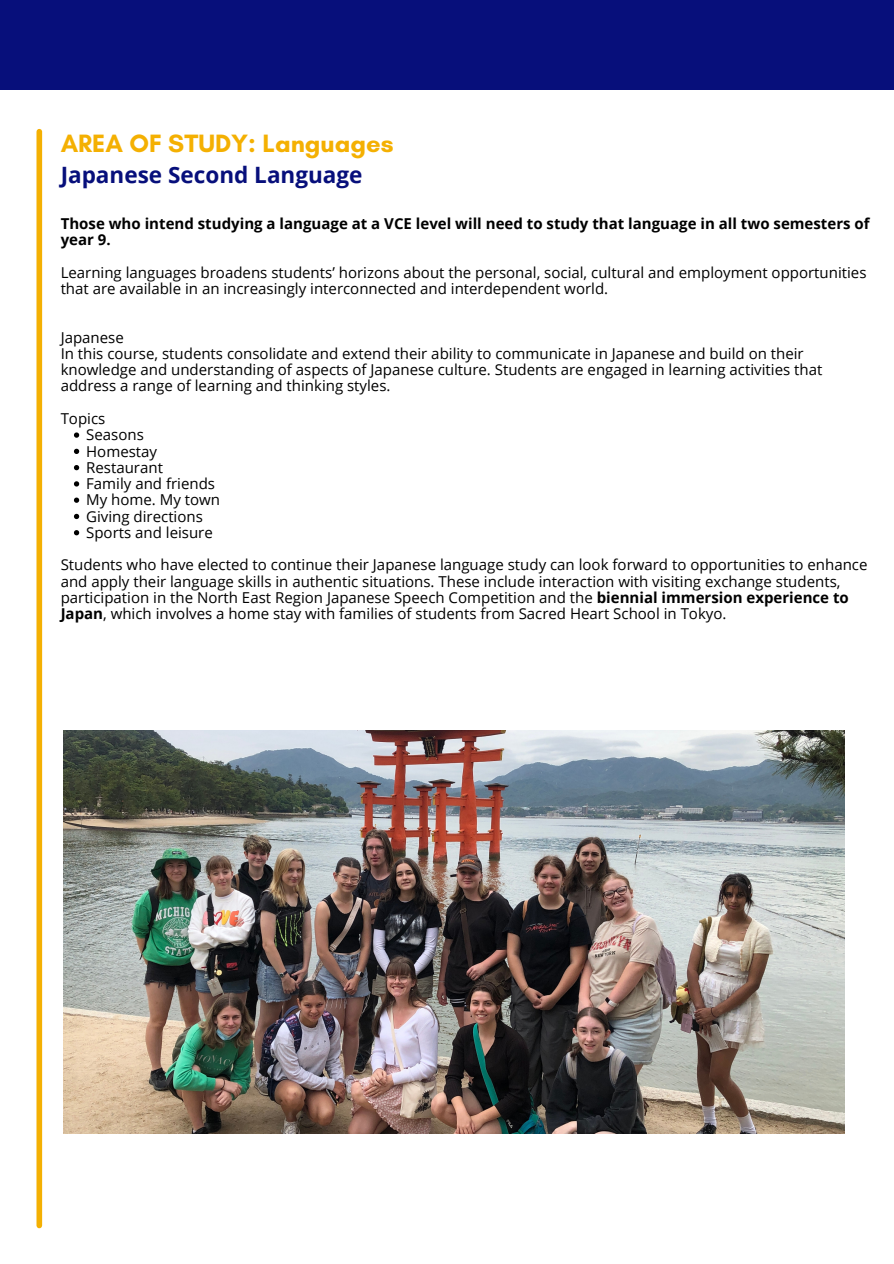
<style>
.page{position:relative;width:894px;height:1264px;background:#fff}
.page>*{position:absolute;margin:0;border:0;box-sizing:border-box;transform-origin:0 0}
.t1{font:700 25.5px "Glacial Indifference";color:#f4b002}
.t2{font:700 22.5px "Open Sans";color:#070f7b}
.t3{font:15px/16.2px "Open Sans";color:#000}
.t4{font:700 15px/16.2px "Open Sans";color:#000}
.s1{font-weight:700}
</style>
<div class="page">
<div style="left:0;top:0;width:893px;height:89px;background:#070f7b"></div>
<div style="left:36px;top:132px;width:6px;height:1093px;background:#f4b002"></div>
<svg style="left:74px;top:432px;width:5px;height:6px"></svg>
<svg style="left:74px;top:449px;width:5px;height:5px"></svg>
<svg style="left:74px;top:465px;width:5px;height:5px"></svg>
<svg style="left:74px;top:481px;width:5px;height:5px"></svg>
<svg style="left:74px;top:497px;width:5px;height:6px"></svg>
<svg style="left:74px;top:514px;width:5px;height:5px"></svg>
<svg style="left:74px;top:530px;width:5px;height:5px"></svg>
<img style="left:63px;top:731px;width:781px;height:402px">
<p class="t1" style="left:61px;top:128px;width:334px">AREA OF STUDY: Languages</p>
<p class="t2" style="left:61px;top:159px;width:303px">Japanese Second Language</p>
<p class="t4" style="left:61px;top:215px;width:810px">Those who intend studying a language at a VCE level will need to study that language in all two semesters of year 9.</p>
<p class="t3" style="left:61px;top:263px;width:807px">Learning languages broadens students’ horizons about the personal, social, cultural and employment opportunities that are available in an increasingly interconnected and interdependent world.</p>
<p class="t3" style="left:61px;top:329px;width:65px">Japanese</p>
<p class="t3" style="left:61px;top:345px;width:763px">In this course, students consolidate and extend their ability to communicate in Japanese and build on their knowledge and understanding of aspects of Japanese culture. Students are engaged in learning activities that address a range of learning and thinking styles.</p>
<p class="t3" style="left:61px;top:410px;width:46px">Topics</p>
<p class="t3" style="left:86px;top:426px;width:59px">Seasons</p>
<p class="t3" style="left:86px;top:442px;width:72px">Homestay</p>
<p class="t3" style="left:86px;top:459px;width:78px">Restaurant</p>
<p class="t3" style="left:86px;top:475px;width:130px">Family and friends</p>
<p class="t3" style="left:86px;top:491px;width:135px">My home. My town</p>
<p class="t3" style="left:86px;top:507px;width:118px">Giving directions</p>
<p class="t3" style="left:86px;top:524px;width:128px">Sports and leisure</p>
<p class="t3" style="left:61px;top:556px;width:808px">Students who have elected to continue their Japanese language study can look forward to opportunities to enhance and apply their language skills in authentic situations. These include interaction with visiting exchange students, participation in the North East Region Japanese Speech Competition and the <span class="s1">biennial immersion experience to Japan</span>, which involves a home stay with families of students from Sacred Heart School in Tokyo.</p>
</div>
